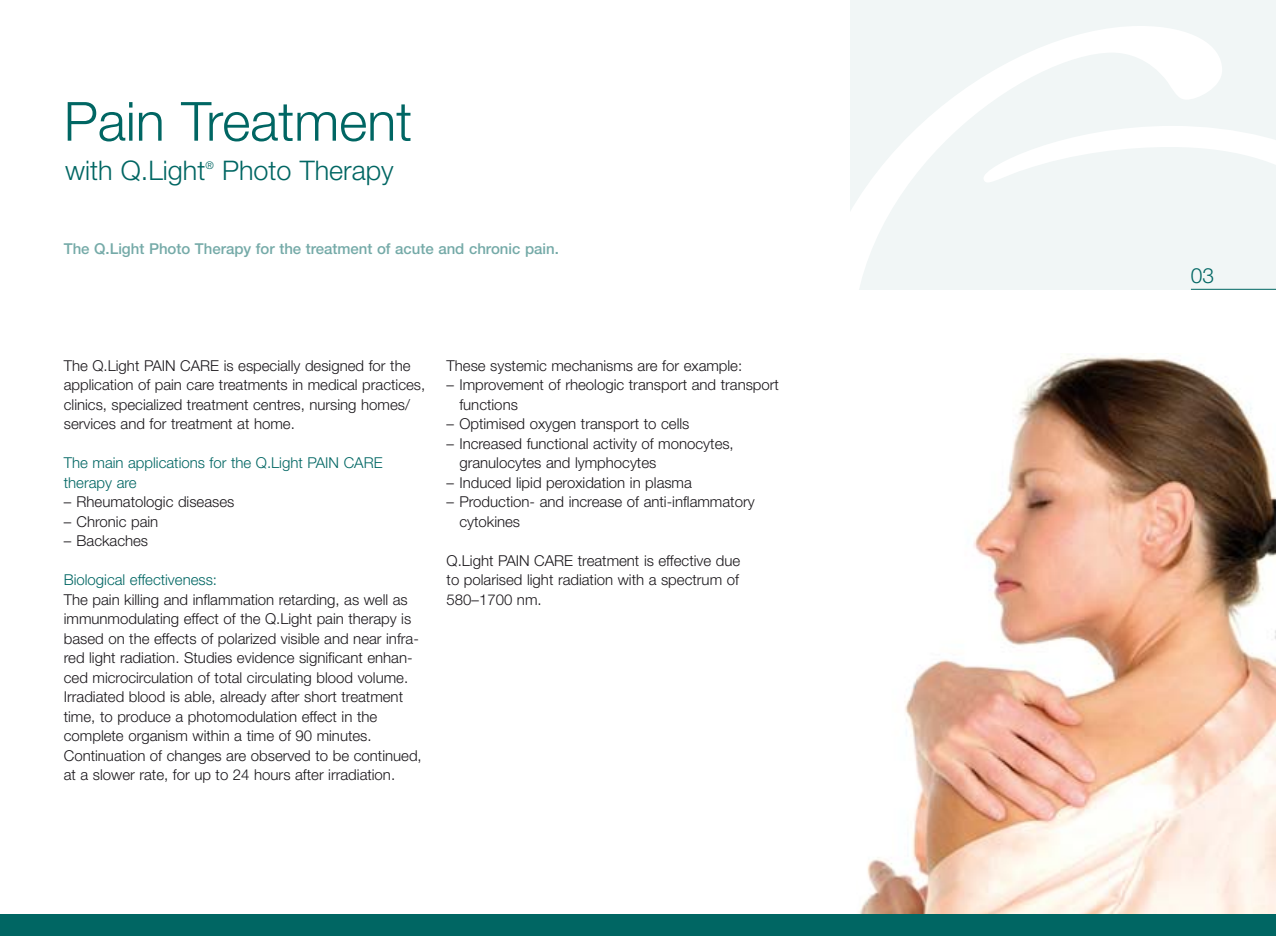
<style>
.page{position:relative;width:1276px;height:936px;background:#fff}
.page>*{position:absolute;margin:0;border:0;box-sizing:border-box;transform-origin:0 0}
.t1{font:300 54px "Helvetica Neue";color:#006663}
.t2{font:300 27px "Helvetica Neue";color:#006663}
.t3{font:300 21px "Helvetica Neue";color:#006663}
.t4{font:300 15px/19.5px "Helvetica Neue";color:#1a171b}
.t5{font:300 15px/19.5px "Helvetica Neue";color:#006663}
.t6{font:500 15px "Helvetica Neue";color:#75aaa8}
.t7{font:300 10.5px "Helvetica Neue";color:#006663}
</style>
<div class="page">
<div style="left:850px;top:0;width:426px;height:289px;background:#f1f6f6"></div>
<svg style="left:850px;top:26px;width:426px;height:264px"></svg>
<img style="left:859px;top:354px;width:417px;height:560px">
<div style="left:0;top:914px;width:1276px;height:21px;background:#006663"></div>
<hr style="left:1191px;top:289px;width:85px;height:1px;background:#006663">
<h1 class="t1" style="left:64px;top:102px;width:350px">Pain Treatment</h1>
<h2 class="t2" style="left:65px;top:160px;width:142px">with Q.Light</h2>
<p class="t7" style="left:205px;top:161px;width:10px">®</p>
<h2 class="t2" style="left:222px;top:160px;width:173px">Photo Therapy</h2>
<p class="t6" style="left:64px;top:243px;width:496px">The Q.Light Photo Therapy for the treatment of acute and chronic pain.</p>
<p class="t4" style="left:64px;top:357px;width:363px">The Q.Light PAIN CARE is especially designed for the application of pain care treatments in medical practices, clinics, specialized treatment centres, nursing homes/ services and for treatment at home.</p>
<p class="t5" style="left:64px;top:454px;width:320px">The main applications for the Q.Light PAIN CARE therapy are</p>
<p class="t4" style="left:64px;top:493px;width:172px">– Rheumatologic diseases</p>
<p class="t4" style="left:64px;top:513px;width:96px">– Chronic pain</p>
<p class="t4" style="left:64px;top:532px;width:86px">– Backaches</p>
<p class="t5" style="left:64px;top:571px;width:155px">Biological effectiveness:</p>
<p class="t4" style="left:64px;top:591px;width:359px">The pain killing and inflammation retarding, as well as immunmodulating effect of the Q.Light pain therapy is based on the effects of polarized visible and near infra&shy;red light radiation. Studies evidence significant enhan&shy;ced microcirculation of total circulating blood volume.<br>Irradiated blood is able, already after short treatment time, to produce a photomodulation effect in the complete organism within a time of 90 minutes.<br>Continuation of changes are observed to be continued, at a slower rate, for up to 24 hours after irradiation.</p>
<p class="t4" style="left:446px;top:357px;width:297px">These systemic mechanisms are for example:</p>
<p class="t4" style="left:459px;top:376px;width:321px;text-indent:-13px">– Improvement of rheologic transport and transport functions</p>
<p class="t4" style="left:446px;top:415px;width:244px">– Optimised oxygen transport to cells</p>
<p class="t4" style="left:459px;top:435px;width:276px;text-indent:-13px">– Increased functional activity of monocytes, granulocytes and lymphocytes</p>
<p class="t4" style="left:446px;top:474px;width:247px">– Induced lipid peroxidation in plasma</p>
<p class="t4" style="left:459px;top:493px;width:297px;text-indent:-13px">– Production- and increase of anti-inflammatory cytokines</p>
<p class="t4" style="left:446px;top:552px;width:295px;text-align:justify">Q.Light PAIN CARE treatment is effective due to polarised light radiation with a spectrum of 580–1700 nm.</p>
<h3 class="t3" style="left:1191px;top:268px;width:25px">03</h3>
</div>
